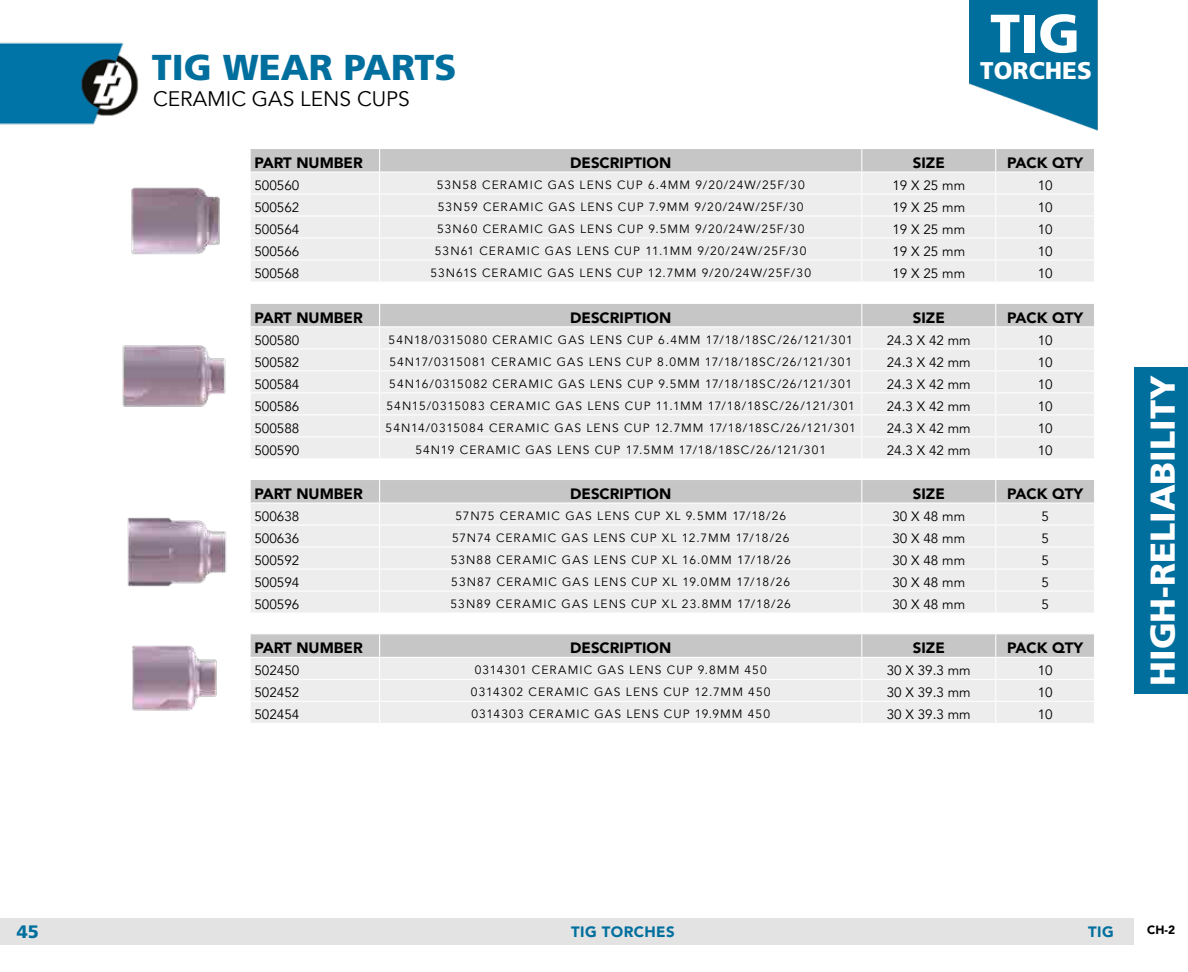
<style>
.page{position:relative;width:1188px;height:972px;background:#fff}
.page>*{position:absolute;margin:0;border:0;box-sizing:border-box;transform-origin:0 0}
.t1{font:900 54px "Frutiger LT Pro";color:#fff}
.t2{font:900 36px "Frutiger LT Pro";color:#006f9e}
.t3{font:900 34.5px "Frutiger LT Pro";color:#fff}
.t4{font:900 24.15px "Frutiger LT Pro";color:#fff}
.t5{font:21px "Avenir";color:#000}
.t6{font:900 18px "Frutiger LT Pro";color:#006f9e}
.t7{font:900 15px "Avenir";color:#000}
.t8{font:900 15px "Avenir";letter-spacing:.025em;color:#006f9e}
.t9{font:13.5px "Avenir";color:#000}
.t10{font:12px "Avenir";letter-spacing:.09em;color:#000}
.t11{font:900 12px "Avenir";color:#000}
</style>
<div class="page">
<div style="left:0;top:918px;width:1134px;height:27px;background:#e3e3e3"></div>
<svg style="left:250px;top:149px;width:844px;height:132px;background:#e7e7e7"></svg>
<hr style="left:862px;top:259px;width:134px;height:2px;background:#fff">
<hr style="left:996px;top:259px;width:99px;height:2px;background:#fff">
<img style="left:131px;top:187px;width:89px;height:68px">
<svg style="left:250px;top:303px;width:844px;height:155px;background:#e8e8e8"></svg>
<hr style="left:862px;top:436px;width:134px;height:1px;background:#fff">
<hr style="left:996px;top:436px;width:99px;height:1px;background:#fff">
<img style="left:122px;top:345px;width:104px;height:62px">
<svg style="left:250px;top:480px;width:844px;height:132px;background:#e7e7e7"></svg>
<hr style="left:862px;top:591px;width:134px;height:1px;background:#fff">
<hr style="left:996px;top:591px;width:99px;height:1px;background:#fff">
<img style="left:127px;top:517px;width:100px;height:70px">
<svg style="left:250px;top:634px;width:844px;height:89px;background:#e3e3e3"></svg>
<hr style="left:862px;top:701px;width:134px;height:1px;background:#fff">
<hr style="left:996px;top:701px;width:99px;height:1px;background:#fff">
<img style="left:132px;top:645px;width:85px;height:66px">
<div style="left:1135px;top:367px;width:53px;height:326px;background:#006f9e"></div>
<img style="left:0;top:42px;width:139px;height:83px">
<img style="left:969px;top:0;width:129px;height:131px">
<h2 class="t2" style="left:152px;top:45px;width:306px">TIG WEAR PARTS</h2>
<h3 class="t5" style="left:153px;top:86px;width:258px">CERAMIC GAS LENS CUPS</h3>
<h1 class="t1" style="left:990px;top:1px;width:92px">TIG</h1>
<h3 class="t4" style="left:980px;top:56px;width:113px">TORCHES</h3>
<p class="t7" style="left:254px;top:150px;width:110px">PART NUMBER</p>
<p class="t7" style="left:570px;top:150px;width:103px">DESCRIPTION</p>
<p class="t7" style="left:913px;top:150px;width:33px">SIZE</p>
<p class="t7" style="left:1007px;top:150px;width:78px">PACK QTY</p>
<p class="t9" style="left:254px;top:177px;width:47px">500560</p>
<p class="t10" style="left:437px;top:178px;width:370px">53N58 CERAMIC GAS LENS CUP 6.4MM 9/20/24W/25F/30</p>
<p class="t9" style="left:892px;top:177px;width:74px">19 X 25 mm</p>
<p class="t9" style="left:1038px;top:177px;width:17px">10</p>
<p class="t9" style="left:254px;top:199px;width:47px">500562</p>
<p class="t10" style="left:438px;top:200px;width:367px">53N59 CERAMIC GAS LENS CUP 7.9MM 9/20/24W/25F/30</p>
<p class="t9" style="left:892px;top:199px;width:74px">19 X 25 mm</p>
<p class="t9" style="left:1038px;top:199px;width:17px">10</p>
<p class="t9" style="left:254px;top:221px;width:47px">500564</p>
<p class="t10" style="left:437px;top:222px;width:369px">53N60 CERAMIC GAS LENS CUP 9.5MM 9/20/24W/25F/30</p>
<p class="t9" style="left:892px;top:221px;width:74px">19 X 25 mm</p>
<p class="t9" style="left:1038px;top:221px;width:17px">10</p>
<p class="t9" style="left:254px;top:243px;width:47px">500566</p>
<p class="t10" style="left:435px;top:244px;width:373px">53N61 CERAMIC GAS LENS CUP 11.1MM 9/20/24W/25F/30</p>
<p class="t9" style="left:892px;top:243px;width:74px">19 X 25 mm</p>
<p class="t9" style="left:1038px;top:243px;width:17px">10</p>
<p class="t9" style="left:254px;top:265px;width:47px">500568</p>
<p class="t10" style="left:430px;top:266px;width:382px">53N61S CERAMIC GAS LENS CUP 12.7MM 9/20/24W/25F/30</p>
<p class="t9" style="left:892px;top:265px;width:74px">19 X 25 mm</p>
<p class="t9" style="left:1038px;top:265px;width:17px">10</p>
<p class="t7" style="left:254px;top:305px;width:110px">PART NUMBER</p>
<p class="t7" style="left:570px;top:305px;width:103px">DESCRIPTION</p>
<p class="t7" style="left:913px;top:305px;width:33px">SIZE</p>
<p class="t7" style="left:1007px;top:305px;width:78px">PACK QTY</p>
<p class="t9" style="left:254px;top:332px;width:47px">500580</p>
<p class="t10" style="left:389px;top:333px;width:466px">54N18/0315080 CERAMIC GAS LENS CUP 6.4MM 17/18/18SC/26/121/301</p>
<p class="t9" style="left:887px;top:332px;width:86px">24.3 X 42 mm</p>
<p class="t9" style="left:1038px;top:332px;width:17px">10</p>
<p class="t9" style="left:254px;top:354px;width:47px">500582</p>
<p class="t10" style="left:389px;top:355px;width:464px">54N17/0315081 CERAMIC GAS LENS CUP 8.0MM 17/18/18SC/26/121/301</p>
<p class="t9" style="left:887px;top:354px;width:86px">24.3 X 42 mm</p>
<p class="t9" style="left:1038px;top:354px;width:17px">10</p>
<p class="t9" style="left:254px;top:376px;width:47px">500584</p>
<p class="t10" style="left:389px;top:377px;width:465px">54N16/0315082 CERAMIC GAS LENS CUP 9.5MM 17/18/18SC/26/121/301</p>
<p class="t9" style="left:887px;top:376px;width:86px">24.3 X 42 mm</p>
<p class="t9" style="left:1038px;top:376px;width:17px">10</p>
<p class="t9" style="left:254px;top:398px;width:47px">500586</p>
<p class="t10" style="left:387px;top:399px;width:470px">54N15/0315083 CERAMIC GAS LENS CUP 11.1MM 17/18/18SC/26/121/301</p>
<p class="t9" style="left:887px;top:398px;width:86px">24.3 X 42 mm</p>
<p class="t9" style="left:1038px;top:398px;width:17px">10</p>
<p class="t9" style="left:254px;top:420px;width:47px">500588</p>
<p class="t10" style="left:386px;top:421px;width:472px">54N14/0315084 CERAMIC GAS LENS CUP 12.7MM 17/18/18SC/26/121/301</p>
<p class="t9" style="left:887px;top:420px;width:86px">24.3 X 42 mm</p>
<p class="t9" style="left:1038px;top:420px;width:17px">10</p>
<p class="t9" style="left:254px;top:442px;width:47px">500590</p>
<p class="t10" style="left:415px;top:443px;width:412px">54N19 CERAMIC GAS LENS CUP 17.5MM 17/18/18SC/26/121/301</p>
<p class="t9" style="left:887px;top:442px;width:86px">24.3 X 42 mm</p>
<p class="t9" style="left:1038px;top:442px;width:17px">10</p>
<p class="t7" style="left:254px;top:481px;width:110px">PART NUMBER</p>
<p class="t7" style="left:570px;top:481px;width:103px">DESCRIPTION</p>
<p class="t7" style="left:913px;top:481px;width:33px">SIZE</p>
<p class="t7" style="left:1007px;top:481px;width:78px">PACK QTY</p>
<p class="t9" style="left:254px;top:508px;width:47px">500638</p>
<p class="t10" style="left:455px;top:509px;width:332px">57N75 CERAMIC GAS LENS CUP XL 9.5MM 17/18/26</p>
<p class="t9" style="left:892px;top:508px;width:74px">30 X 48 mm</p>
<p class="t9" style="left:1041px;top:508px;width:9px">5</p>
<p class="t9" style="left:254px;top:530px;width:47px">500636</p>
<p class="t10" style="left:452px;top:531px;width:339px">57N74 CERAMIC GAS LENS CUP XL 12.7MM 17/18/26</p>
<p class="t9" style="left:892px;top:530px;width:74px">30 X 48 mm</p>
<p class="t9" style="left:1041px;top:530px;width:9px">5</p>
<p class="t9" style="left:254px;top:552px;width:47px">500592</p>
<p class="t10" style="left:451px;top:553px;width:342px">53N88 CERAMIC GAS LENS CUP XL 16.0MM 17/18/26</p>
<p class="t9" style="left:892px;top:552px;width:74px">30 X 48 mm</p>
<p class="t9" style="left:1041px;top:552px;width:9px">5</p>
<p class="t9" style="left:254px;top:574px;width:47px">500594</p>
<p class="t10" style="left:451px;top:575px;width:340px">53N87 CERAMIC GAS LENS CUP XL 19.0MM 17/18/26</p>
<p class="t9" style="left:892px;top:574px;width:74px">30 X 48 mm</p>
<p class="t9" style="left:1041px;top:574px;width:9px">5</p>
<p class="t9" style="left:254px;top:596px;width:47px">500596</p>
<p class="t10" style="left:451px;top:597px;width:342px">53N89 CERAMIC GAS LENS CUP XL 23.8MM 17/18/26</p>
<p class="t9" style="left:892px;top:596px;width:74px">30 X 48 mm</p>
<p class="t9" style="left:1041px;top:596px;width:9px">5</p>
<p class="t7" style="left:254px;top:635px;width:110px">PART NUMBER</p>
<p class="t7" style="left:570px;top:635px;width:103px">DESCRIPTION</p>
<p class="t7" style="left:913px;top:635px;width:33px">SIZE</p>
<p class="t7" style="left:1007px;top:635px;width:78px">PACK QTY</p>
<p class="t9" style="left:254px;top:662px;width:47px">502450</p>
<p class="t10" style="left:475px;top:663px;width:294px">0314301 CERAMIC GAS LENS CUP 9.8MM 450</p>
<p class="t9" style="left:887px;top:662px;width:86px">30 X 39.3 mm</p>
<p class="t9" style="left:1038px;top:662px;width:17px">10</p>
<p class="t9" style="left:254px;top:684px;width:47px">502452</p>
<p class="t10" style="left:471px;top:685px;width:301px">0314302 CERAMIC GAS LENS CUP 12.7MM 450</p>
<p class="t9" style="left:887px;top:684px;width:86px">30 X 39.3 mm</p>
<p class="t9" style="left:1038px;top:684px;width:17px">10</p>
<p class="t9" style="left:254px;top:706px;width:47px">502454</p>
<p class="t10" style="left:471px;top:707px;width:300px">0314303 CERAMIC GAS LENS CUP 19.9MM 450</p>
<p class="t9" style="left:887px;top:706px;width:86px">30 X 39.3 mm</p>
<p class="t9" style="left:1038px;top:706px;width:17px">10</p>
<h3 class="t3" style="left:1142px;top:686px;width:312px;rotate:-90deg">HIGH-RELIABILITY</h3>
<h3 class="t6" style="left:17px;top:921px;width:24px">45</h3>
<p class="t8" style="left:571px;top:919px;width:105px">TIG TORCHES</p>
<p class="t8" style="left:1088px;top:919px;width:27px">TIG</p>
<p class="t11" style="left:1147px;top:920px;width:29px">CH-2</p>
</div>
